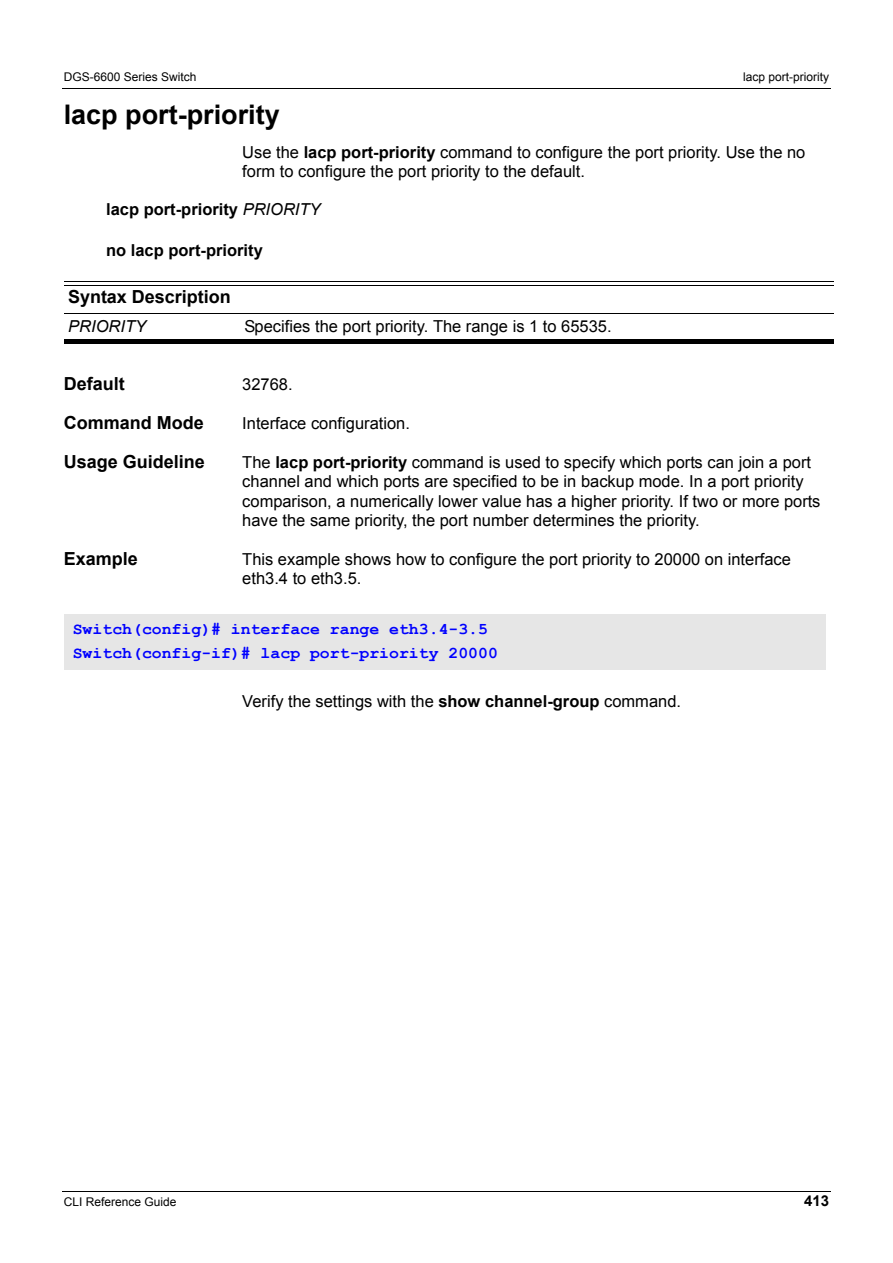
<style>
.page{position:relative;width:893px;height:1263px;background:#fff}
.page>*{position:absolute;margin:0;border:0;box-sizing:border-box;transform-origin:0 0}
.t1{font:700 27px "Arial";color:#000}
.t2{font:700 18px "Arial";color:#000}
.t3{font:16.5px/19.5px "Arial";color:#000}
.t4{font:700 16.5px/24px "Courier New";color:#00f}
.t5{font:700 16.5px "Arial";color:#000}
.t6{font:italic 16.5px "Arial";color:#000}
.t7{font:700 15px "Arial";color:#000}
.t8{font:12px "Arial";color:#000}
.s1{color:#fff}
.s2{font-weight:700}
.s3{font-weight:400;font-style:italic}
</style>
<div class="page">
<hr style="left:62px;top:88px;width:769px;height:1px;background:#000">
<hr style="left:62px;top:1191px;width:769px;height:1px;background:#000">
<hr style="left:64px;top:281px;width:769px;height:1px;background:#000">
<hr style="left:64px;top:285px;width:769px;height:1px;background:#000">
<hr style="left:64px;top:313px;width:769px;height:1px;background:#000">
<div style="left:64px;top:339px;width:769px;height:5px;background:#000"></div>
<div style="left:64px;top:614px;width:761px;height:55px;background:#e6e6e6"></div>
<p class="t8" style="left:64px;top:70px;width:147px">DGS-6600 Series Switch <span class="s1">m</span></p>
<p class="t8" style="left:743px;top:70px;width:87px">lacp port-priority</p>
<h1 class="t1" style="left:64px;top:100px;width:218px">lacp port-priority</h1>
<p class="t3" style="left:242px;top:142px;width:564px">Use the <span class="s2">lacp port-priority</span> command to configure the port priority. Use the no form to configure the port priority to the default.</p>
<p class="t5" style="left:106px;top:200px;width:216px">lacp port-priority <span class="s3">PRIORITY</span></p>
<p class="t5" style="left:106px;top:241px;width:158px">no lacp port-priority</p>
<p class="t2" style="left:68px;top:286px;width:164px">Syntax Description</p>
<p class="t6" style="left:68px;top:317px;width:79px">PRIORITY</p>
<p class="t3" style="left:244px;top:316px;width:369px">Specifies the port priority. The range is 1 to 65535.</p>
<p class="t2" style="left:64px;top:373px;width:62px">Default</p>
<p class="t3" style="left:242px;top:374px;width:52px">32768.</p>
<p class="t2" style="left:64px;top:412px;width:141px">Command Mode</p>
<p class="t3" style="left:242px;top:413px;width:169px">Interface configuration.</p>
<p class="t2" style="left:64px;top:451px;width:143px">Usage Guideline</p>
<p class="t3" style="left:242px;top:452px;width:580px">The <span class="s2">lacp port-priority</span> command is used to specify which ports can join a port channel and which ports are specified to be in backup mode. In a port priority comparison, a numerically lower value has a higher priority. If two or more ports have the same priority, the port number determines the priority.</p>
<p class="t2" style="left:64px;top:548px;width:75px">Example</p>
<p class="t3" style="left:242px;top:549px;width:550px">This example shows how to configure the port priority to 20000 on interface eth3.4 to eth3.5.</p>
<p class="t4" style="left:73px;top:617px;width:427px">Switch(config)# interface range eth3.4-3.5<br>Switch(config-if)# lacp port-priority 20000</p>
<p class="t3" style="left:242px;top:692px;width:440px">Verify the settings with the <span class="s2">show channel-group</span> command.</p>
<p class="t8" style="left:64px;top:1195px;width:114px">CLI Reference Guide</p>
<p class="t7" style="left:804px;top:1192px;width:26px">413</p>
</div>
